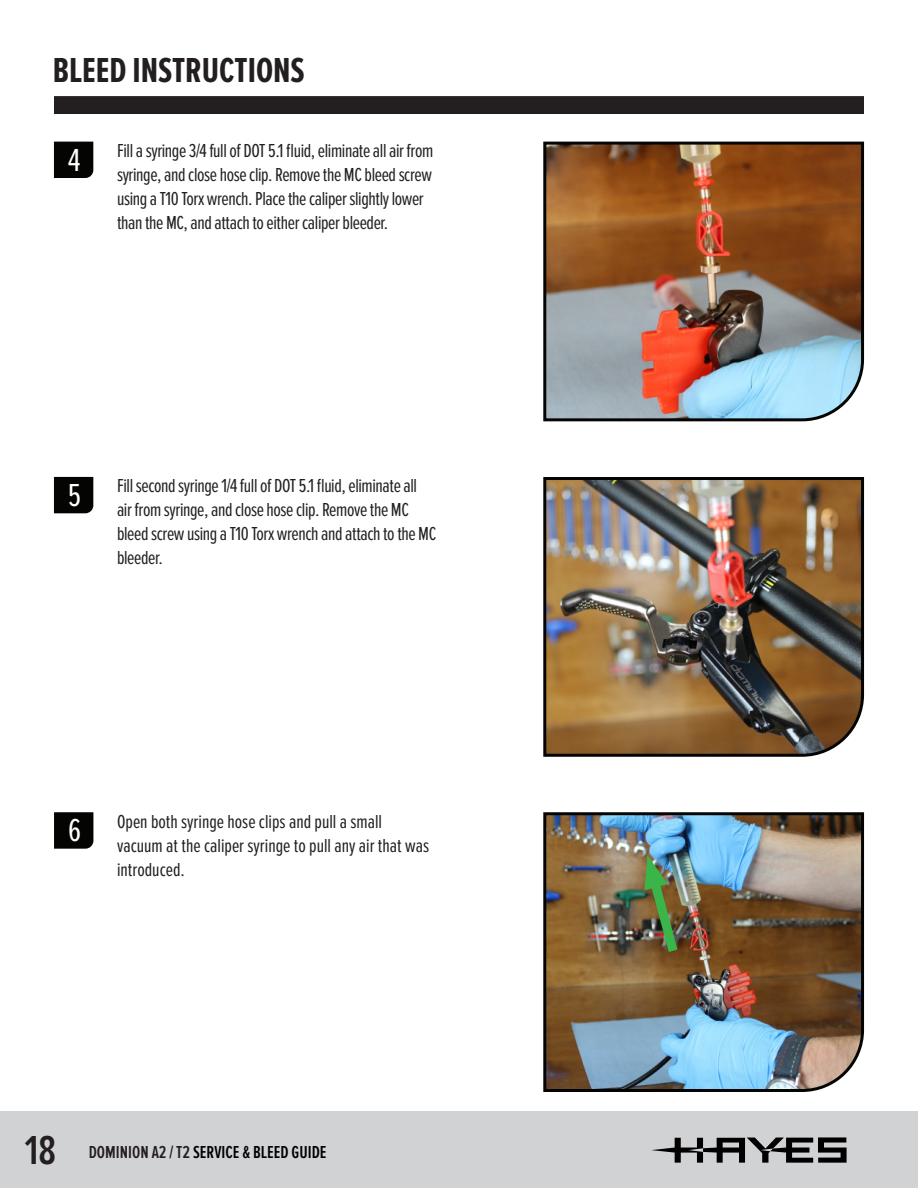
<style>
.page{position:relative;width:918px;height:1188px;background:#fff}
.page>*{position:absolute;margin:0;border:0;box-sizing:border-box;transform-origin:0 0}
.t1{font:600 42px "Proxima Nova Ex Cn";color:#231f20}
.t2{font:700 36px "Proxima Nova Ex Cn";color:#231f20}
.t3{font:33px "Proxima Nova Ex Cn";color:#fff}
.body_copy{font:19.5px/24px "Proxima Nova Ex Cn";letter-spacing:-.02em;color:#231f20}
.body_copy-2{font:19.5px/24px "Proxima Nova Ex Cn";color:#231f20}
.t4{font:600 18px "Proxima Nova Ex Cn";color:#000}
.s1{color:#231f20}
</style>
<div class="page">
<div style="left:0;top:1112px;width:918px;height:76px;background:#d1d2d4"></div>
<svg style="left:651px;top:1137px;width:196px;height:26px"></svg>
<div style="left:54px;top:96px;width:810px;height:18px;background:#231f20;border:2px solid #231f20"></div>
<img style="left:543px;top:141px;width:322px;height:281px">
<img style="left:543px;top:477px;width:322px;height:280px">
<img style="left:543px;top:812px;width:322px;height:280px">
<svg style="left:54px;top:142px;width:39px;height:36px"></svg>
<svg style="left:54px;top:477px;width:39px;height:36px"></svg>
<svg style="left:54px;top:812px;width:39px;height:37px"></svg>
<img style="left:641px;top:855px;width:43px;height:107px">
<p class="t2" style="left:53px;top:44px;width:254px">BLEED INSTRUCTIONS</p>
<p class="t3" style="left:68px;top:141px;width:14px">4</p>
<p class="body_copy" style="left:117px;top:139px;width:318px">Fill a syringe 3/4 full of DOT 5.1 fluid, eliminate all air from syringe, and close hose clip. Remove the MC bleed screw using a T10 Torx wrench. Place the caliper slightly lower than the MC, and attach to either caliper bleeder.</p>
<p class="t3" style="left:68px;top:477px;width:14px">5</p>
<p class="body_copy" style="left:117px;top:474px;width:321px">Fill second syringe 1/4 full of DOT 5.1 fluid, eliminate all air from syringe, and close hose clip. Remove the MC bleed screw using a T10 Torx wrench and attach to the MC bleeder.</p>
<p class="t3" style="left:68px;top:812px;width:14px">6</p>
<p class="body_copy-2" style="left:117px;top:810px;width:313px">Open both syringe hose clips and pull a small vacuum at the caliper syringe to pull any air that was introduced.</p>
<h1 class="t1" style="left:25px;top:1126px;width:33px">18</h1>
<p class="t4" style="left:89px;top:1142px;width:239px"><span class="s1">DOMINION A2 / T2</span> SERVICE &amp; BLEED GUIDE</p>
</div>
